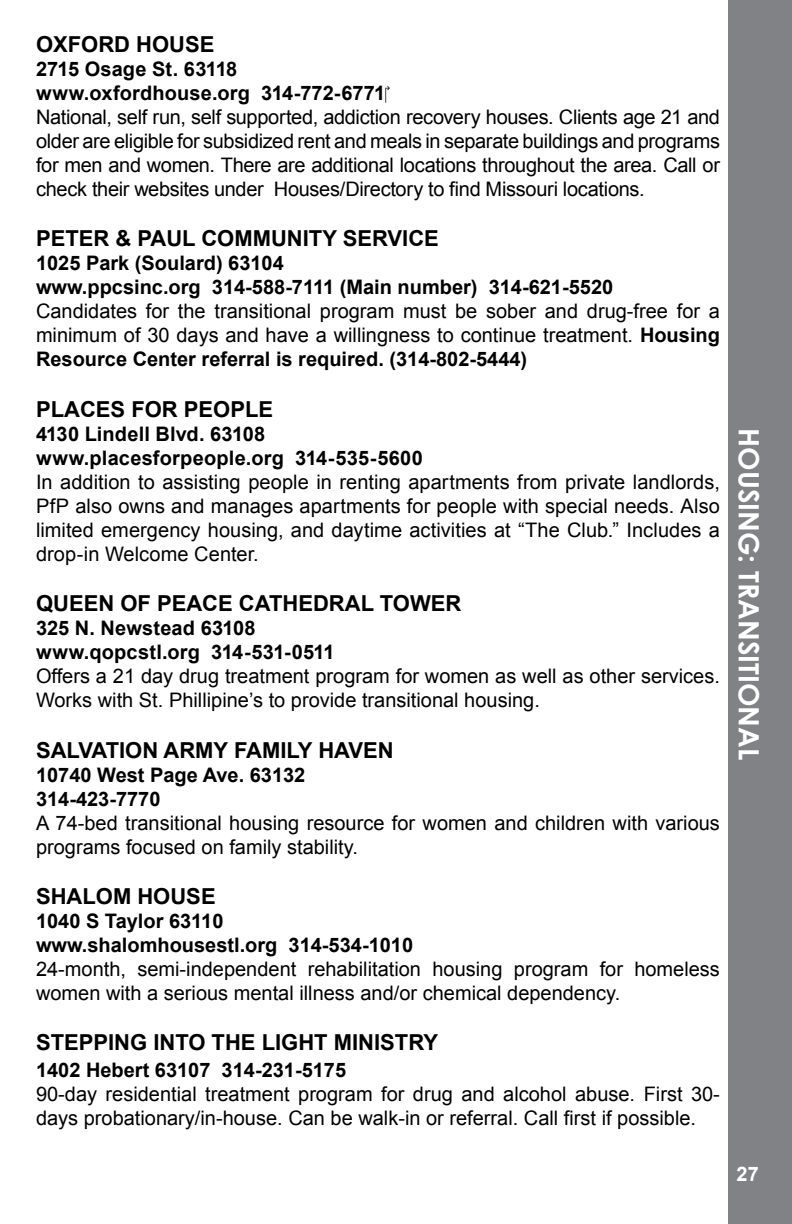
<style>
.page{position:relative;width:792px;height:1224px;background:#fff}
.page>*{position:absolute;margin:0;border:0;box-sizing:border-box;transform-origin:0 0}
.t1{font:700 28px "Century Gothic";color:#fff}
.t2{font:700 22px "Arial";color:#000}
.t3{font:20px/24px "Arial";color:#000}
.t4{font:700 20px/24px "Arial";color:#000}
.t5{font:700 20px "Arial";color:#fff}
.s1{font-weight:700}
</style>
<div class="page">
<div style="left:729px;top:0;width:63px;height:1224px;background:#808285"></div>
<p class="t2" style="left:36px;top:30px;width:180px">OXFORD HOUSE</p>
<p class="t4" style="left:36px;top:58px;width:351px">2715 Osage St. 63118 www.oxfordhouse.org 314-772-6771</p>
<p class="t3" style="left:36px;top:105px;width:686px;text-align:justify">National, self run, self supported, addiction recovery houses. Clients age 21 and older are eligible for subsidized rent and meals in separate buildings and programs for men and women. There are additional locations throughout the area. Call or check their websites under Houses/Directory to find Missouri locations.</p>
<p class="t2" style="left:36px;top:224px;width:30px">Peter</p>
<p class="t2" style="left:115px;top:224px;width:51px">&amp; Paul</p>
<p class="t2" style="left:201px;top:224px;width:32px">Community</p>
<p class="t2" style="left:343px;top:224px;width:21px">Service</p>
<p class="t4" style="left:36px;top:252px;width:579px">1025 Park (Soulard) 63104<br>www.ppcsinc.org 314-588-7111 (Main number) 314-621-5520</p>
<p class="t3" style="left:36px;top:300px;width:685px;text-align:justify">Candidates for the transitional program must be sober and drug-free for a minimum of 30 days and have a willingness to continue treatment. <span class="s1">Housing Resource Center referral is required. (314-802-5444)</span></p>
<p class="t2" style="left:36px;top:394px;width:31px">Places</p>
<p class="t2" style="left:131px;top:394px;width:16px">for</p>
<p class="t2" style="left:184px;top:394px;width:31px">People</p>
<p class="t4" style="left:36px;top:422px;width:388px">4130 Lindell Blvd. 63108 www.placesforpeople.org 314-535-5600</p>
<p class="t3" style="left:36px;top:470px;width:685px;text-align:justify">In addition to assisting people in renting apartments from private landlords, PfP also owns and manages apartments for people with special needs. Also limited emergency housing, and daytime activities at “The Club.” Includes a drop-in Welcome Center.</p>
<p class="t2" style="left:36px;top:589px;width:33px">Queen</p>
<p class="t2" style="left:120px;top:589px;width:67px">Of Peace</p>
<p class="t2" style="left:239px;top:589px;width:32px">Cathedral</p>
<p class="t2" style="left:380px;top:589px;width:31px">Tower</p>
<p class="t4" style="left:36px;top:617px;width:300px">325 N. Newstead 63108 www.qopcstl.org 314-531-0511</p>
<p class="t3" style="left:36px;top:664px;width:685px">Offers a 21 day drug treatment program for women as well as other services.<br>Works with St. Phillipine’s to provide transitional housing.</p>
<p class="t2" style="left:36px;top:735px;width:359px">SALVATION ARMY FAMILY HAVEN</p>
<p class="t4" style="left:36px;top:763px;width:271px">10740 West Page Ave. 63132<br>314-423-7770</p>
<p class="t3" style="left:36px;top:811px;width:685px">A 74-bed transitional housing resource for women and children with various programs focused on family stability.</p>
<p class="t2" style="left:36px;top:882px;width:181px">SHALOM HOUSE</p>
<p class="t4" style="left:36px;top:910px;width:379px">1040 S Taylor 63110 www.shalomhousestl.org 314-534-1010</p>
<p class="t3" style="left:36px;top:957px;width:685px">24-month, semi-independent rehabilitation housing program for homeless women with a serious mental illness and/or chemical dependency.</p>
<p class="t2" style="left:36px;top:1028px;width:404px">STEPPING INTO THE LIGHT MINISTRY</p>
<p class="t4" style="left:36px;top:1058px;width:312px">1402 Hebert 63107 314-231-5175</p>
<p class="t3" style="left:36px;top:1082px;width:685px">90-day residential treatment program for drug and alcohol abuse. First 30- days probationary/in-house. Can be walk-in or referral. Call first if possible.</p>
<h1 class="t1" style="left:766px;top:428px;width:333px;rotate:90deg">HOUSING: TRANSITIONAL</h1>
<p class="t5" style="left:737px;top:1160px;width:24px">27</p>
</div>
